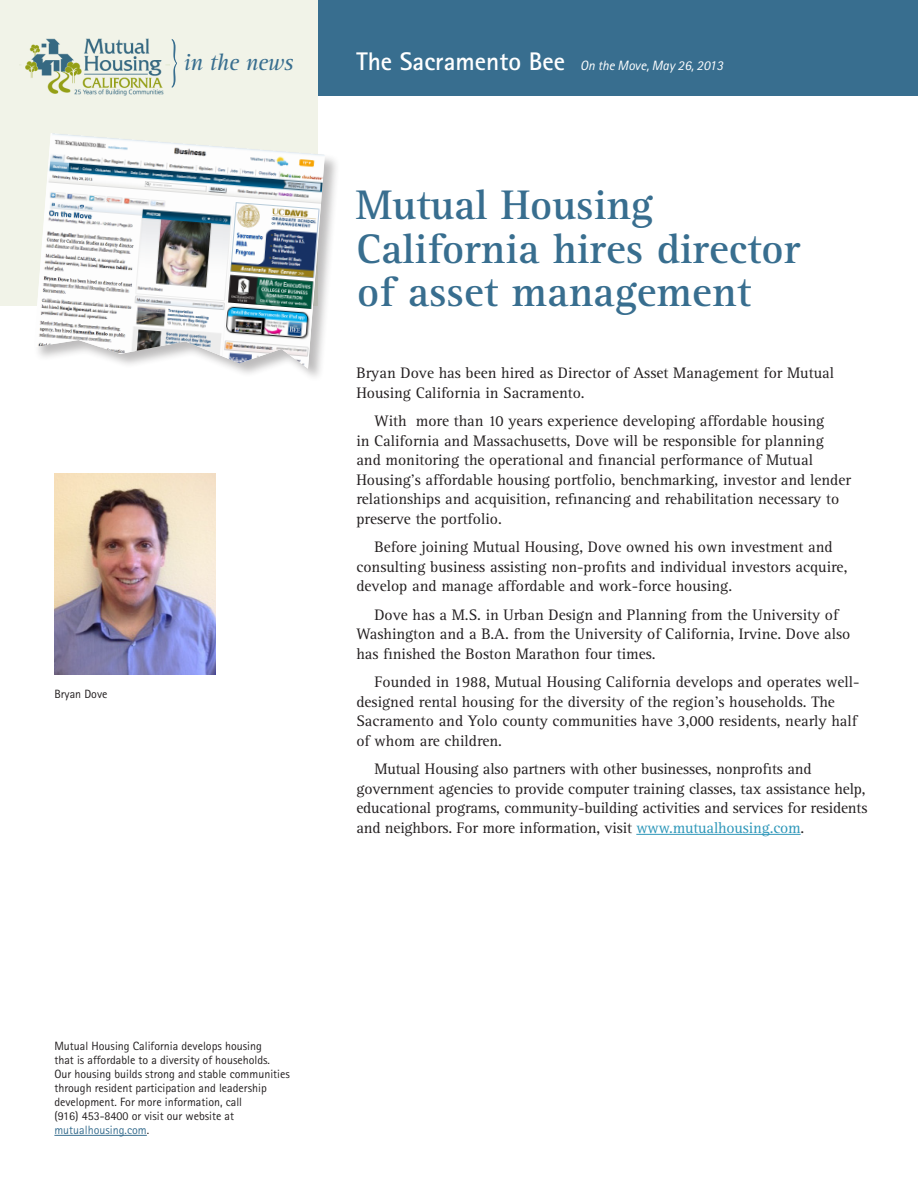
<style>
.page{position:relative;width:918px;height:1188px;background:#fff}
.page>*{position:absolute;margin:0;border:0;box-sizing:border-box;transform-origin:0 0}
.t1{font:700 42.75px/43.5px "Rotis Serif";color:#386e8f}
.t2{font:italic 23.85px "Rotis Serif";letter-spacing:-.02em;color:#386e8f}
.t3{font:15.75px/19.5px "Rotis Serif";color:#231f20}
.t4{font:italic 13.5px "Rotis Sans Serif";color:#fff}
.t5{font:12px/14.1px "Rotis Sans Serif";color:#231f20}
.s1{font-weight:700;font-style:normal;font-size:25.5px}
.s2{color:#2d97b9}
.s3{color:#386e8f}
</style>
<div class="page">
<div style="left:314px;top:0;width:604px;height:95px;background:#386e8f"></div>
<div style="left:0;top:0;width:318px;height:306px;background:#f1f3e8"></div>
<div style="left:34px;top:133px;width:306px;height:250px;background:#231f20;opacity:.3"></div>
<img style="left:34px;top:133px;width:291px;height:236px">
<hr style="left:636px;top:834px;width:165px;height:1px;background:#2d97b9">
<img style="left:20px;top:38px;width:149px;height:58px">
<hr style="left:54px;top:1135px;width:93px;height:1px;background:#386e8f">
<svg style="left:172px;top:39px;width:5px;height:49px"></svg>
<img style="left:54px;top:473px;width:162px;height:202px">
<p class="t5" style="left:54px;top:686px;width:55px">Bryan Dove</p>
<p class="t2" style="left:184px;top:49px;width:111px">in the news</p>
<p class="t4" style="left:356px;top:57px;width:368px"><span class="s1">The Sacramento Bee</span> On the Move, May 26, 2013</p>
<p class="t1" style="left:356px;top:184px;width:446px">Mutual Housing<br>California hires director of asset management</p>
<p class="t3" style="left:356px;top:364px;width:479px">Bryan Dove has been hired as Director of Asset Management for Mutual<br>Housing California in Sacramento.</p>
<p class="t3" style="left:356px;top:412px;width:496px;text-indent:18px">With more than 10 years experience developing affordable housing<br>in California and Massachusetts, Dove will be responsible for planning and monitoring the operational and financial performance of Mutual Housing’s affordable housing portfolio, benchmarking, investor and lender relationships and acquisition, refinancing and rehabilitation necessary to preserve the portfolio.</p>
<p class="t3" style="left:356px;top:538px;width:493px;text-indent:18px">Before joining Mutual Housing, Dove owned his own investment and consulting business assisting non-profits and individual investors acquire, develop and manage affordable and work-force housing.</p>
<p class="t3" style="left:356px;top:605px;width:496px;text-indent:18px">Dove has a M.S. in Urban Design and Planning from the University of<br>Washington and a B.A. from the University of California, Irvine. Dove also has finished the Boston Marathon four times.</p>
<p class="t3" style="left:356px;top:673px;width:505px;text-indent:18px">Founded in 1988, Mutual Housing California develops and operates well&shy;designed rental housing for the diversity of the region’s households. The Sacramento and Yolo county communities have 3,000 residents, nearly half of whom are children.</p>
<p class="t3" style="left:356px;top:760px;width:513px;text-indent:18px">Mutual Housing also partners with other businesses, nonprofits and government agencies to provide computer training classes, tax assistance help, educational programs, community-building activities and services for residents and neighbors. For more information, visit <span class="s2">www.mutualhousing.com</span>.</p>
<p class="t5" style="left:54px;top:1038px;width:237px">Mutual Housing California develops housing<br>that is affordable to a diversity of households.<br>Our housing builds strong and stable communities through resident participation and leadership development. For more information, call<br>(916) 453-8400 or visit our website at <span class="s3">mutualhousing.com</span>.</p>
</div>
